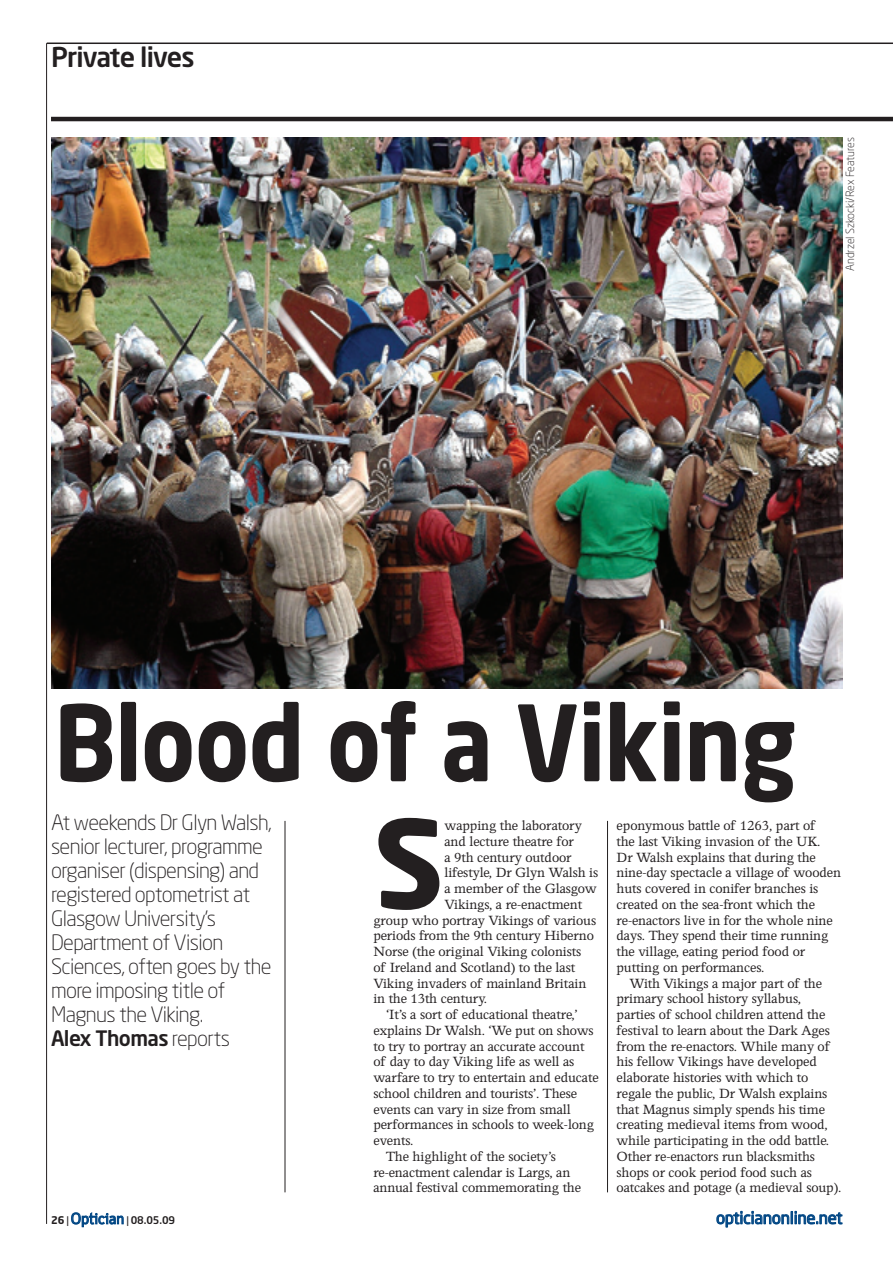
<style>
.page{position:relative;width:893px;height:1263px;background:#fff}
.page>*{position:absolute;margin:0;border:0;box-sizing:border-box;transform-origin:0 0}
._1__Drop_cap{font:700 121.05px "Neo Sans Std";color:#231f20}
._3__Head{font:700 103.5px "Neo Sans Std";letter-spacing:-.01em;color:#231f20;scale:.9 1}
.t1{font:500 27px "Neo Sans Std";letter-spacing:-.03em;color:#231f20}
._3__Standfirst{font:300 21px/24px "Neo Sans Std";letter-spacing:-.03em;color:#231f20}
.t2{font:16.5px "Neo Sans Std";letter-spacing:-.01em;color:#004684}
._1__Body{font:15px/15.8px "Perrywood MT Std";letter-spacing:-.01em;color:#231f20}
._1__Drop_cap-2{font:15px "Perrywood MT Std";letter-spacing:-.01em;color:#231f20}
.t3{font:15px "Felbridge Std";letter-spacing:.01em;color:#004684;scale:.91 1}
._4__Caption{font:300 11.25px "Neo Sans Std";letter-spacing:-.005em;color:#231f20}
.s1{font-weight:500}
.s2{font-family:"Neo Sans Std";font-weight:700;font-size:10.5px;color:#231f20}
.s3{font-family:"Neo Sans Std";font-size:10.5px;color:#231f20}
.s4{font-family:"Neo Sans Std";font-weight:500;font-size:10.5px;color:#231f20}
</style>
<div class="page">
<hr style="left:46px;top:43px;width:1px;height:1181px;background:#231f20">
<hr style="left:51px;top:117px;width:842px;height:4px;background:#231f20">
<hr style="left:47px;top:43px;width:846px;height:1px;background:#231f20">
<svg style="left:716px;top:1211px;width:127px;height:17px"></svg>
<svg style="left:71px;top:1212px;width:53px;height:15px"></svg>
<hr style="left:285px;top:821px;width:1px;height:371px;background:#231f20">
<hr style="left:607px;top:821px;width:1px;height:371px;background:#231f20">
<img style="left:52px;top:137px;width:790px;height:551px">
<p class="t1" style="left:51px;top:40px;width:145px">Private lives</p>
<p class="_4__Caption" style="left:843px;top:271px;width:135px;rotate:-90deg">Andrzel Szkocki/Rex Features</p>
<p class="_3__Head" style="left:54px;top:676px;width:826px">Blood of a Viking</p>
<p class="_3__Standfirst" style="left:51px;top:810px;width:222px">At weekends Dr Glyn Walsh, senior lecturer, programme organiser (dispensing) and registered optometrist at<br>Glasgow University’s<br>Department of Vision<br>Sciences, often goes by the more imposing title of<br>Magnus the Viking.<br><span class="s1">Alex Thomas</span> reports</p>
<p class="_1__Drop_cap" style="left:373px;top:786px;width:73px">S</p>
<p class="_1__Drop_cap-2" style="left:444px;top:817px;width:139px">wapping the laboratory</p>
<p class="_1__Body" style="left:617px;top:817px;width:226px">eponymous battle of 1263, part of<br>the last Viking invasion of the UK.<br>Dr Walsh explains that during the nine-day spectacle a village of wooden huts covered in conifer branches is created on the sea-front which the re-enactors live in for the whole nine days. They spend their time running the village, eating period food or putting on performances.</p>
<p class="_1__Body" style="left:617px;top:975px;width:226px;text-indent:13px">With Vikings a major part of the primary school history syllabus, parties of school children attend the festival to learn about the Dark Ages from the re-enactors. While many of his fellow Vikings have developed elaborate histories with which to regale the public, Dr Walsh explains that Magnus simply spends his time creating medieval items from wood, while participating in the odd battle.<br>Other re-enactors run blacksmiths shops or cook period food such as oatcakes and potage (a medieval soup).</p>
<p class="_1__Drop_cap-2" style="left:444px;top:833px;width:131px">and lecture theatre for</p>
<p class="_1__Drop_cap-2" style="left:444px;top:849px;width:129px">a 9th century outdoor</p>
<p class="_1__Drop_cap-2" style="left:444px;top:865px;width:155px">lifestyle, Dr Glyn Walsh is</p>
<p class="_1__Drop_cap-2" style="left:444px;top:880px;width:154px">a member of the Glasgow</p>
<p class="_1__Drop_cap-2" style="left:444px;top:896px;width:139px">Vikings, a re-enactment</p>
<p class="_1__Drop_cap-2" style="left:373px;top:912px;width:224px">group who portray Vikings of various</p>
<p class="_1__Drop_cap-2" style="left:373px;top:928px;width:222px">periods from the 9th century Hiberno</p>
<p class="_1__Drop_cap-2" style="left:373px;top:943px;width:209px">Norse (the original Viking colonists</p>
<p class="_1__Drop_cap-2" style="left:373px;top:959px;width:203px">of Ireland and Scotland) to the last</p>
<p class="_1__Drop_cap-2" style="left:373px;top:975px;width:215px">Viking invaders of mainland Britain</p>
<p class="_1__Drop_cap-2" style="left:373px;top:991px;width:115px">in the 13th century.</p>
<p class="_1__Body" style="left:373px;top:1006px;width:227px;text-indent:13px">‘It’s a sort of educational theatre,’ explains Dr Walsh. ‘We put on shows to try to portray an accurate account of day to day Viking life as well as warfare to try to entertain and educate school children and tourists’. These events can vary in size from small performances in schools to week-long events.</p>
<p class="_1__Body" style="left:373px;top:1148px;width:209px;text-indent:13px">The highlight of the society’s re-enactment calendar is Largs, an annual festival commemorating the</p>
<p class="t3" style="left:51px;top:1209px;width:138px"><span class="s2">26</span> <span class="s3">|</span> Optician <span class="s3">|</span> <span class="s4">08.05.09</span></p>
<p class="t2" style="left:716px;top:1208px;width:128px">opticianonline.net</p>
</div>
